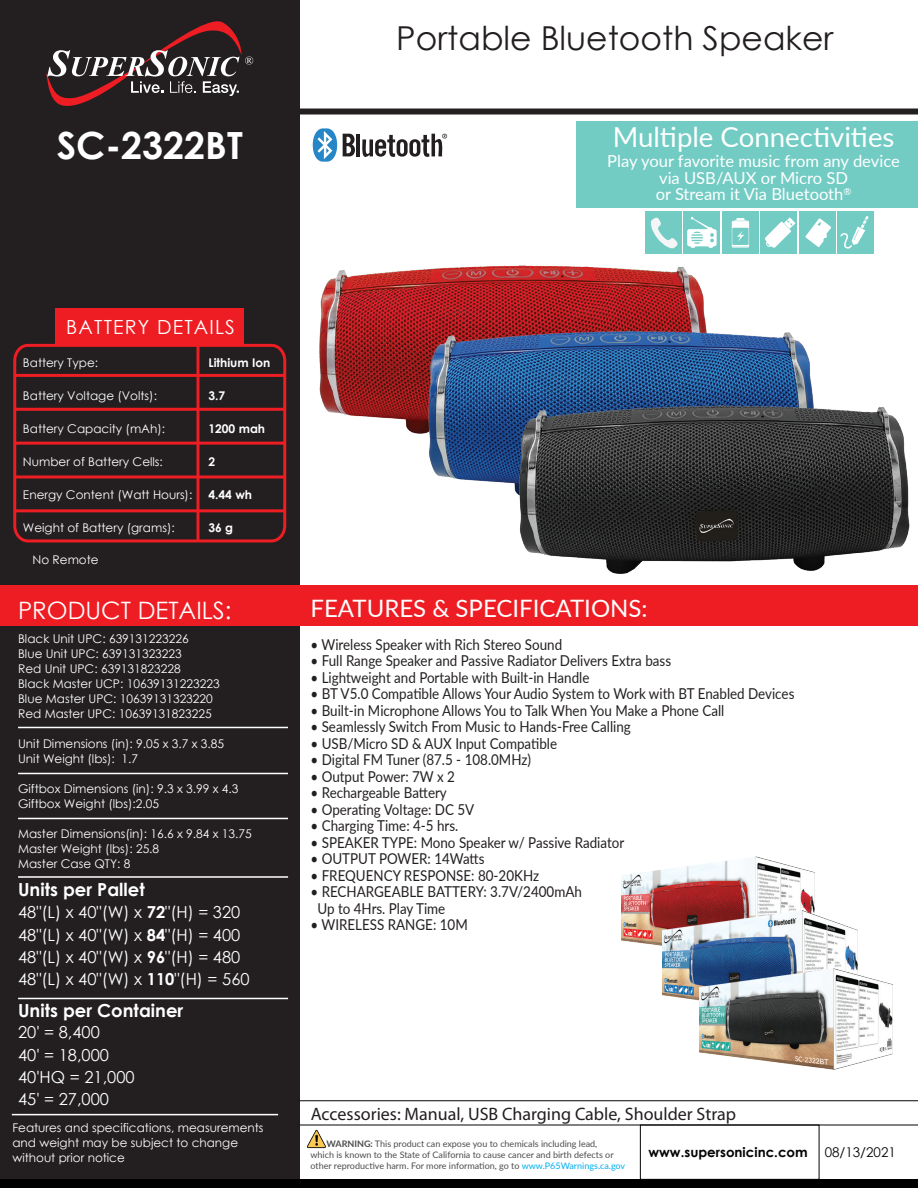
<style>
.page{position:relative;width:918px;height:1188px;background:#fff}
.page>*{position:absolute;margin:0;border:0;box-sizing:border-box;transform-origin:0 0}
.t1{font:700 37.5px "Century Gothic";color:#fff}
.t2{font:33px "Century Gothic";color:#231f20}
.t3{font:27.6px "Lato";color:#fff}
.t4{font:24px "Lato";color:#fff}
.t5{font:24px "Century Gothic";color:#fff}
.t6{font:19.5px "Century Gothic";letter-spacing:.06em;color:#fff}
.t7{font:18px "Myriad Pro";color:#231f20}
.t8{font:700 18px "Century Gothic";color:#fff}
.t9{font:16.65px/16.6px "Lato";color:#fff;text-align:center}
.t10{font:16.5px/22.4px "Century Gothic";color:#fff}
.t11{font:15px/16.5px "Lato";color:#231f20;scale:.89 1}
.t12{font:700 13.35px "Century Gothic";color:#040503}
.t13{font:13.35px "Century Gothic";color:#040503}
.t14{font:12px/15px "Century Gothic";color:#fff}
.t15{font:700 12px "Century Gothic";color:#fff}
.t16{font:9px/10.8px "Lato";color:#4c4c4c}
.s1{font-weight:700}
.s2{color:#00aeef}
</style>
<div class="page">
<div style="left:0;top:0;width:300px;height:1188px;background:#231f20"></div>
<hr style="left:300px;top:1125px;width:618px;height:1px;background:#040503">
<div style="left:0;top:585px;width:918px;height:41px;background:#ee1d23"></div>
<svg style="left:46px;top:21px;width:207px;height:85px"></svg>
<div style="left:300px;top:109px;width:618px;height:6px;background:#231f20"></div>
<hr style="left:12px;top:1114px;width:266px;height:1px;background:#fff">
<div style="left:55px;top:309px;width:189px;height:36px;background:#ee1d23"></div>
<svg style="left:13px;top:343px;width:274px;height:200px"></svg>
<hr style="left:197px;top:345px;width:3px;height:196px;background:#ee1d23">
<hr style="left:18px;top:727px;width:270px;height:1px;background:#fff">
<hr style="left:18px;top:773px;width:270px;height:1px;background:#fff">
<hr style="left:18px;top:818px;width:270px;height:1px;background:#fff">
<hr style="left:18px;top:876px;width:270px;height:2px;background:#fff">
<hr style="left:18px;top:998px;width:270px;height:1px;background:#fff">
<div style="left:0;top:1179px;width:918px;height:9px;background:#000"></div>
<img style="left:307px;top:1129px;width:19px;height:20px">
<div style="left:640px;top:1125px;width:179px;height:55px;border:1px solid #040503"></div>
<hr style="left:300px;top:1100px;width:618px;height:1px;background:#040503">
<svg style="left:312px;top:128px;width:135px;height:34px"></svg>
<img style="left:278px;top:243px;width:483px;height:196px">
<img style="left:412px;top:316px;width:400px;height:165px">
<img style="left:477px;top:389px;width:433px;height:185px">
<div style="left:722px;top:211px;width:36px;height:43px;background:#72ccc4"></div>
<svg style="left:732px;top:218px;width:17px;height:30px"></svg>
<div style="left:684px;top:211px;width:36px;height:43px;background:#72ccc4"></div>
<svg style="left:687px;top:217px;width:30px;height:31px"></svg>
<div style="left:645px;top:211px;width:36px;height:43px;background:#72ccc4"></div>
<svg style="left:650px;top:218px;width:28px;height:31px"></svg>
<div style="left:799px;top:211px;width:36px;height:43px;background:#72ccc4"></div>
<svg style="left:805px;top:218px;width:26px;height:30px"></svg>
<div style="left:837px;top:211px;width:36px;height:43px;background:#72ccc4"></div>
<svg style="left:840px;top:216px;width:29px;height:33px"></svg>
<div style="left:761px;top:211px;width:36px;height:43px;background:#72ccc4"></div>
<svg style="left:765px;top:217px;width:31px;height:31px"></svg>
<div style="left:576px;top:121px;width:342px;height:87px;background:#72ccc4"></div>
<img style="left:622px;top:857px;width:192px;height:100px">
<img style="left:663px;top:911px;width:194px;height:104px">
<img style="left:700px;top:968px;width:193px;height:101px">
<h1 class="t1" style="left:57px;top:116px;width:188px">SC-2322BT</h1>
<h2 class="t2" style="left:396px;top:15px;width:439px">Portable Bluetooth Speaker</h2>
<h3 class="t3" style="left:613px;top:117px;width:283px">Multiple Connectivities</h3>
<p class="t9" style="left:607px;top:152px;width:294px">Play your favorite music from any device via USB/AUX or Micro SD<br>or Stream it Via Bluetooth<sup>®</sup></p>
<h3 class="t6" style="left:66px;top:313px;width:170px">BATTERY DETAILS</h3>
<p class="t14" style="left:23px;top:355px;width:77px">Battery Type:</p>
<p class="t14" style="left:23px;top:388px;width:136px">Battery Voltage (Volts):</p>
<p class="t14" style="left:23px;top:421px;width:144px">Battery Capacity (mAh):</p>
<p class="t14" style="left:23px;top:454px;width:142px">Number of Battery Cells:</p>
<p class="t14" style="left:23px;top:487px;width:171px">Energy Content (Watt Hours):</p>
<p class="t14" style="left:23px;top:520px;width:153px">Weight of Battery (grams):</p>
<p class="t15" style="left:208px;top:353px;width:63px">Lithium Ion</p>
<p class="t15" style="left:208px;top:386px;width:18px">3.7</p>
<p class="t15" style="left:208px;top:419px;width:58px">1200 mah</p>
<p class="t15" style="left:208px;top:452px;width:8px">2</p>
<p class="t15" style="left:208px;top:485px;width:45px">4.44 wh</p>
<p class="t15" style="left:208px;top:518px;width:26px">36 g</p>
<p class="t14" style="left:33px;top:552px;width:68px">No Remote</p>
<h3 class="t5" style="left:18px;top:593px;width:215px">PRODUCT DETAILS:</h3>
<p class="t14" style="left:18px;top:630px;width:203px">Black Unit UPC: 639131223226<br>Blue Unit UPC: 639131323223<br>Red Unit UPC: 639131823228<br>Black Master UCP: 10639131223223<br>Blue Master UPC: 10639131323220<br>Red Master UPC: 10639131823225</p>
<p class="t14" style="left:18px;top:735px;width:208px">Unit Dimensions (in): 9.05 x 3.7 x 3.85<br>Unit Weight (lbs): 1.7</p>
<p class="t14" style="left:18px;top:780px;width:222px">Giftbox Dimensions (in): 9.3 x 3.99 x 4.3<br>Giftbox Weight (lbs):2.05</p>
<p class="t14" style="left:18px;top:825px;width:235px">Master Dimensions(in): 16.6 x 9.84 x 13.75<br>Master Weight (lbs): 25.8<br>Master Case QTY: 8</p>
<p class="t8" style="left:18px;top:876px;width:128px">Units per Pallet</p>
<p class="t10" style="left:18px;top:901px;width:233px">48"(L) x 40"(W) x <span class="s1">72</span>"(H) = 320<br>48"(L) x 40"(W) x <span class="s1">84</span>"(H) = 400<br>48"(L) x 40"(W) x <span class="s1">96</span>"(H) = 480<br>48"(L) x 40"(W) x <span class="s1">110</span>"(H) = 560</p>
<p class="t8" style="left:18px;top:997px;width:167px">Units per Container</p>
<p class="t10" style="left:18px;top:1021px;width:118px">20' = 8,400<br>40' = 18,000<br>40'HQ = 21,000<br>45' = 27,000</p>
<p class="t14" style="left:12px;top:1120px;width:253px">Features and specifications, measurements and weight may be subject to change without prior notice</p>
<h3 class="t4" style="left:311px;top:591px;width:339px">FEATURES &amp; SPECIFICATIONS:</h3>
<p class="t11" style="left:311px;top:635px;width:284px">• Wireless Speaker with Rich Stereo Sound</p>
<p class="t11" style="left:311px;top:652px;width:407px">• Full Range Speaker and Passive Radiator Delivers Extra bass</p>
<p class="t11" style="left:311px;top:668px;width:315px">• Lightweight and Portable with Built-in Handle</p>
<p class="t11" style="left:311px;top:685px;width:545px">• BT V5.0 Compatible Allows Your Audio System to Work with BT Enabled Devices</p>
<p class="t11" style="left:311px;top:701px;width:466px">• Built-in Microphone Allows You to Talk When You Make a Phone Call</p>
<p class="t11" style="left:311px;top:718px;width:361px">• Seamlessly Switch From Music to Hands-Free Calling</p>
<p class="t11" style="left:311px;top:734px;width:279px">• USB/Micro SD &amp; AUX Input Compatible</p>
<p class="t11" style="left:311px;top:751px;width:249px">• Digital FM Tuner (87.5 - 108.0MHz)</p>
<p class="t11" style="left:311px;top:767px;width:164px">• Output Power: 7W x 2</p>
<p class="t11" style="left:311px;top:784px;width:155px">• Rechargeable Battery</p>
<p class="t11" style="left:311px;top:800px;width:185px">• Operating Voltage: DC 5V</p>
<p class="t11" style="left:311px;top:817px;width:168px">• Charging Time: 4-5 hrs.</p>
<p class="t11" style="left:311px;top:833px;width:354px">• SPEAKER TYPE: Mono Speaker w/ Passive Radiator</p>
<p class="t11" style="left:311px;top:850px;width:197px">• OUTPUT POWER: 14Watts</p>
<p class="t11" style="left:311px;top:866px;width:258px">• FREQUENCY RESPONSE: 80-20KHz</p>
<p class="t11" style="left:317px;top:883px;width:299px;text-indent:-7px">• RECHARGEABLE BATTERY: 3.7V/2400mAh<br>Up to 4Hrs. Play Time</p>
<p class="t11" style="left:311px;top:916px;width:178px">• WIRELESS RANGE: 10M</p>
<p class="t7" style="left:311px;top:1102px;width:427px">Accessories: Manual, USB Charging Cable, Shoulder Strap</p>
<p class="t16" style="left:311px;top:1138px;width:316px;text-indent:16px"><span class="s1">WARNING:</span> This product can expose you to chemicals including lead,<br>which is known to the State of California to cause cancer and birth defects or other reproductive harm. For more information, go to <span class="s2">www.P65Warnings.ca.gov</span></p>
<p class="t12" style="left:648px;top:1142px;width:161px">www.supersonicinc.com</p>
<p class="t13" style="left:825px;top:1143px;width:73px">08/13/2021</p>
</div>
